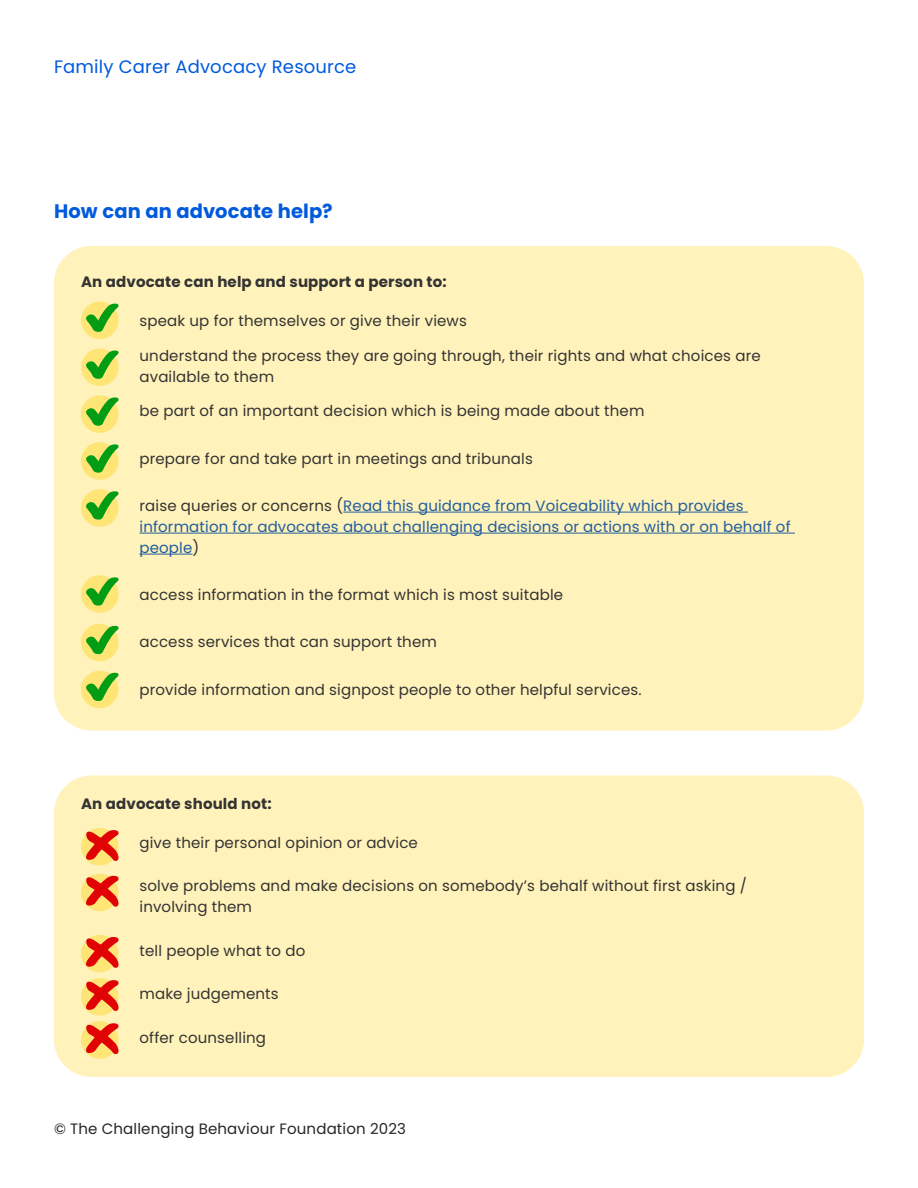
<style>
.page{position:relative;width:918px;height:1188px;background:#fff}
.page>*{position:absolute;margin:0;border:0;box-sizing:border-box;transform-origin:0 0}
.t1{font:700 19.5px "Poppins";letter-spacing:.01em;color:#005add}
.t2{font:18px "Poppins";letter-spacing:.01em;color:#005add}
.t3{font:15px/21px "Poppins";letter-spacing:.01em;color:#333}
.t4{font:15px/21px "Poppins";letter-spacing:.01em;color:#215e9e}
.t5{font:700 15px "Poppins";letter-spacing:.01em;color:#333}
.t6{font:15px "Poppins";letter-spacing:.01em;color:#262626}
.s1{color:#333}
</style>
<div class="page">
<div style="left:54px;top:246px;width:810px;height:484px;background:#fff2ba;border-radius:38px"></div>
<div style="left:54px;top:776px;width:810px;height:301px;background:#fff2ba;border-radius:38px"></div>
<hr style="left:343px;top:512px;width:405px;height:1px;background:#215e9e">
<hr style="left:140px;top:533px;width:655px;height:1px;background:#215e9e">
<hr style="left:140px;top:554px;width:53px;height:1px;background:#215e9e">
<div style="left:81px;top:301px;width:38px;height:38px;background:#ffe576;border-radius:50%"></div>
<svg style="left:86px;top:304px;width:33px;height:28px"></svg>
<div style="left:81px;top:489px;width:38px;height:38px;background:#ffe576;border-radius:50%"></div>
<svg style="left:86px;top:491px;width:33px;height:29px"></svg>
<div style="left:81px;top:395px;width:38px;height:38px;background:#ffe576;border-radius:50%"></div>
<svg style="left:86px;top:397px;width:33px;height:29px"></svg>
<div style="left:81px;top:624px;width:38px;height:37px;background:#ffe576;border-radius:50%"></div>
<svg style="left:86px;top:626px;width:33px;height:28px"></svg>
<div style="left:81px;top:348px;width:38px;height:38px;background:#ffe576;border-radius:50%"></div>
<svg style="left:86px;top:351px;width:33px;height:28px"></svg>
<div style="left:81px;top:575px;width:38px;height:38px;background:#ffe576;border-radius:50%"></div>
<svg style="left:86px;top:577px;width:33px;height:29px"></svg>
<div style="left:81px;top:442px;width:38px;height:38px;background:#ffe576;border-radius:50%"></div>
<svg style="left:86px;top:444px;width:33px;height:29px"></svg>
<div style="left:81px;top:671px;width:38px;height:37px;background:#ffe576;border-radius:50%"></div>
<svg style="left:86px;top:673px;width:33px;height:28px"></svg>
<div style="left:81px;top:828px;width:38px;height:38px;background:#ffe576;border-radius:50%"></div>
<svg style="left:86px;top:830px;width:33px;height:30px"></svg>
<div style="left:81px;top:935px;width:38px;height:37px;background:#ffe576;border-radius:50%"></div>
<svg style="left:86px;top:937px;width:33px;height:30px"></svg>
<div style="left:81px;top:874px;width:38px;height:37px;background:#ffe576;border-radius:50%"></div>
<svg style="left:86px;top:876px;width:33px;height:30px"></svg>
<div style="left:81px;top:978px;width:38px;height:38px;background:#ffe576;border-radius:50%"></div>
<svg style="left:86px;top:980px;width:33px;height:30px"></svg>
<div style="left:81px;top:1021px;width:38px;height:38px;background:#ffe576;border-radius:50%"></div>
<svg style="left:86px;top:1023px;width:33px;height:31px"></svg>
<p class="t2" style="left:54px;top:56px;width:304px">Family Carer Advocacy Resource</p>
<h1 class="t1" style="left:54px;top:200px;width:280px">How can an advocate help?</h1>
<p class="t5" style="left:81px;top:274px;width:367px">An advocate can help and support a person to:</p>
<p class="t3" style="left:140px;top:311px;width:329px">speak up for themselves or give their views</p>
<p class="t3" style="left:140px;top:345px;width:623px">understand the process they are going through, their rights and what choices are available to them</p>
<p class="t3" style="left:140px;top:401px;width:506px">be part of an important decision which is being made about them</p>
<p class="t3" style="left:140px;top:448px;width:395px">prepare for and take part in meetings and tribunals</p>
<p class="t4" style="left:140px;top:495px;width:653px"><span class="s1">raise queries or concerns (</span>Read this guidance from Voiceability which provides information for advocates about challenging decisions or actions with or on behalf of people<span class="s1">)</span></p>
<p class="t3" style="left:140px;top:585px;width:425px">access information in the format which is most suitable</p>
<p class="t3" style="left:140px;top:632px;width:299px">access services that can support them</p>
<p class="t3" style="left:140px;top:679px;width:504px">provide information and signpost people to other helpful services.</p>
<p class="t5" style="left:81px;top:795px;width:192px">An advocate should not:</p>
<p class="t3" style="left:140px;top:832px;width:280px">give their personal opinion or advice</p>
<p class="t3" style="left:140px;top:876px;width:609px">solve problems and make decisions on somebody’s behalf without first asking / involving them</p>
<p class="t3" style="left:140px;top:940px;width:167px">tell people what to do</p>
<p class="t3" style="left:140px;top:984px;width:141px">make judgements</p>
<p class="t3" style="left:140px;top:1027px;width:128px">offer counselling</p>
<p class="t6" style="left:54px;top:1120px;width:354px">© The Challenging Behaviour Foundation 2023</p>
</div>
